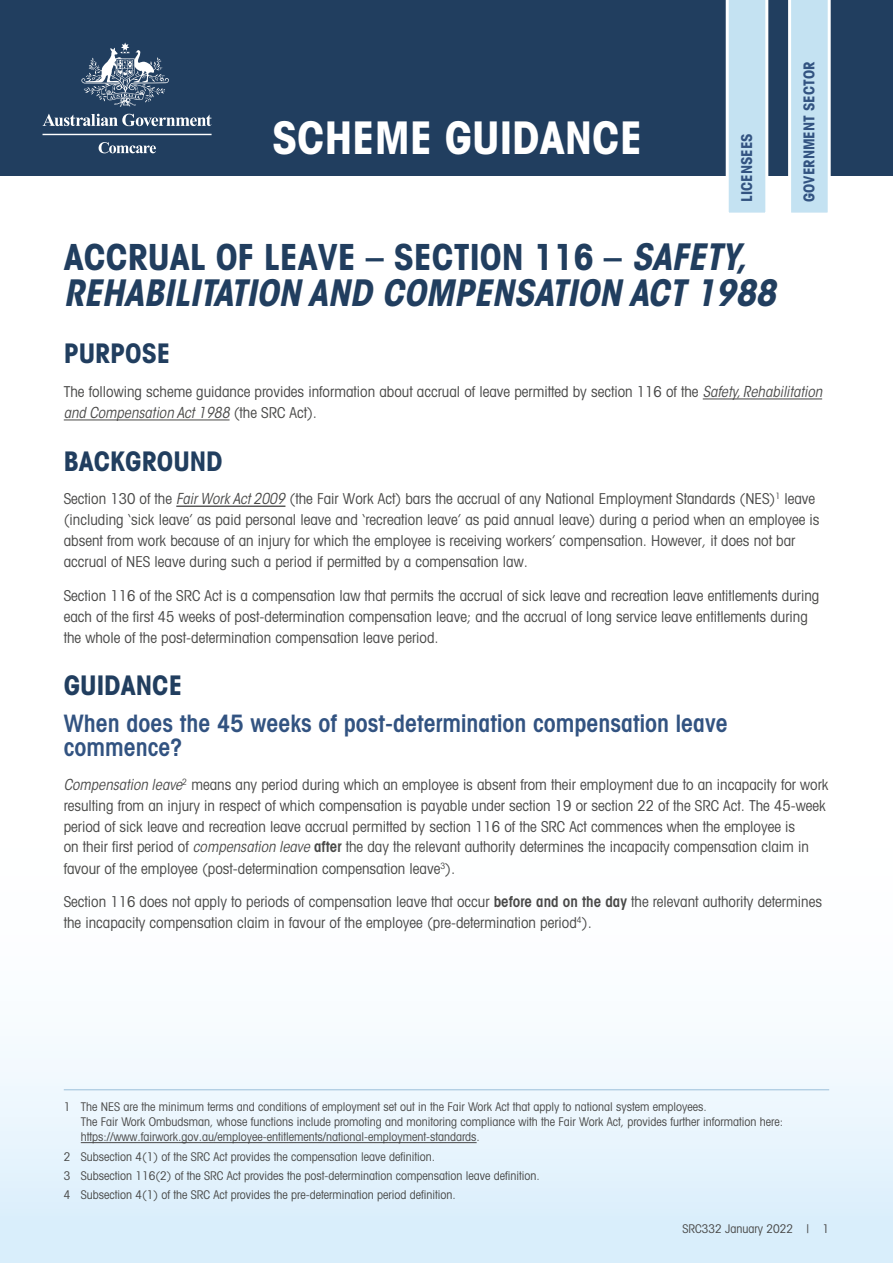
<style>
.page{position:relative;width:893px;height:1263px;background:#fff}
.page>*{position:absolute;margin:0;border:0;box-sizing:border-box;transform-origin:0 0}
.t1{font:700 condensed 45px "Avant Garde";color:#fff}
.Text{font:italic 700 condensed 36px/36px "ITC Avant Garde Std";color:#213e5f}
.Text-2{font:700 condensed 27px "Avant Garde";color:#213e5f}
.Text-3{font:600 condensed 24px/24px "Avant Garde";color:#325381}
.Text-4{font:condensed 15px/21px "Avant Garde";color:#494948}
.Address{font:700 condensed 15px "Avant Garde";color:#325381}
.Footnote{font:condensed 12px/15px "Avant Garde";color:#494948}
.Footnote_no{font:condensed 12px "Avant Garde";color:#494948}
.s1{font-family:"Avant Garde";font-style:normal}
.s2{font-family:"ITC Avant Garde Std";font-style:italic}
.s3{font-weight:600}
</style>
<div class="page">
<div style="left:0;top:707px;width:893px;height:556px;background:linear-gradient(to bottom,#fff,#dff1fc)"></div>
<div style="left:0;top:0;width:893px;height:175px;background:#213e5f"></div>
<svg style="left:788px;top:0;width:43px;height:213px;background:#cbe4f2"></svg>
<svg style="left:726px;top:0;width:42px;height:213px;background:#cbe5f3"></svg>
<svg style="left:81px;top:43px;width:88px;height:64px"></svg>
<svg style="left:43px;top:114px;width:168px;height:12px"></svg>
<hr style="left:43px;top:134px;width:169px;height:1px;background:#fff">
<svg style="left:99px;top:142px;width:57px;height:11px"></svg>
<hr style="left:64px;top:1089px;width:765px;height:1px;background:#9ac0da">
<hr style="left:81px;top:1142px;width:396px;height:1px;background:#494948">
<hr style="left:703px;top:399px;width:119px;height:1px;background:#494948">
<hr style="left:64px;top:420px;width:166px;height:1px;background:#494948">
<hr style="left:176px;top:506px;width:109px;height:1px;background:#494948">
<h1 class="t1" style="left:272px;top:109px;width:372px">SCHEME GUIDANCE</h1>
<p class="Address" style="left:737px;top:202px;width:70px;rotate:-90deg">LICENSEES</p>
<p class="Address" style="left:800px;top:202px;width:142px;rotate:-90deg">GOVERNMENT SECTOR</p>
<p class="Text" style="left:64px;top:240px;width:713px"><span class="s1">ACCRUAL OF LEAVE – SECTION 116 –</span> SAFETY,<br>REHABILITATION AND COMPENSATION ACT 1988</p>
<p class="Text-2" style="left:64px;top:336px;width:108px">PURPOSE</p>
<p class="Text-4" style="left:64px;top:381px;width:760px">The following scheme guidance provides information about accrual of leave permitted by section 116 of the <span class="s2">Safety, Rehabilitation and Compensation Act 1988</span> (the SRC Act).</p>
<p class="Text-2" style="left:64px;top:443px;width:161px">BACKGROUND</p>
<p class="Text-4" style="left:64px;top:488px;width:757px">Section 130 of the <span class="s2">Fair Work Act 2009</span> (the Fair Work Act) bars the accrual of any National Employment Standards (NES)<sup>1</sup> leave (including ‘sick leave’ as paid personal leave and ‘recreation leave’ as paid annual leave) during a period when an employee is absent from work because of an injury for which the employee is receiving workers’ compensation. However, it does not bar accrual of NES leave during such a period if permitted by a compensation law.</p>
<p class="Text-4" style="left:64px;top:585px;width:757px">Section 116 of the SRC Act is a compensation law that permits the accrual of sick leave and recreation leave entitlements during each of the first 45 weeks of post-determination compensation leave; and the accrual of long service leave entitlements during the whole of the post-determination compensation leave period.</p>
<p class="Text-2" style="left:64px;top:668px;width:120px">GUIDANCE</p>
<p class="Text-3" style="left:64px;top:711px;width:666px">When does the 45 weeks of post-determination compensation leave commence?</p>
<p class="Text-4" style="left:64px;top:773px;width:766px"><span class="s2">Compensation leave</span><sup>2</sup> means any period during which an employee is absent from their employment due to an incapacity for work resulting from an injury in respect of which compensation is payable under section 19 or section 22 of the SRC Act. The 45-week period of sick leave and recreation leave accrual permitted by section 116 of the SRC Act commences when the employee is<br>on their first period of <span class="s2">compensation leave</span> <span class="s3">after</span> the day the relevant authority determines the incapacity compensation claim in favour of the employee (post-determination compensation leave<sup>3</sup>).</p>
<p class="Text-4" style="left:64px;top:891px;width:760px">Section 116 does not apply to periods of compensation leave that occur <span class="s3">before and on the day</span> the relevant authority determines the incapacity compensation claim in favour of the employee (pre-determination period<sup>4</sup>).</p>
<p class="Footnote" style="left:81px;top:1099px;width:704px;text-indent:-17px">1 The NES are the minimum terms and conditions of employment set out in the Fair Work Act that apply to national system employees.<br>The Fair Work Ombudsman, whose functions include promoting and monitoring compliance with the Fair Work Act, provides further information here: https://www.fairwork.gov.au/employee-entitlements/national-employment-standards.</p>
<p class="Footnote_no" style="left:64px;top:1149px;width:373px">2 Subsection 4(1) of the SRC Act provides the compensation leave definition.</p>
<p class="Footnote_no" style="left:64px;top:1168px;width:478px">3 Subsection 116(2) of the SRC Act provides the post-determination compensation leave definition.</p>
<p class="Footnote_no" style="left:64px;top:1187px;width:394px">4 Subsection 4(1) of the SRC Act provides the pre-determination period definition.</p>
<p class="Footnote" style="left:682px;top:1221px;width:148px">SRC332 January 2022 | 1</p>
</div>
